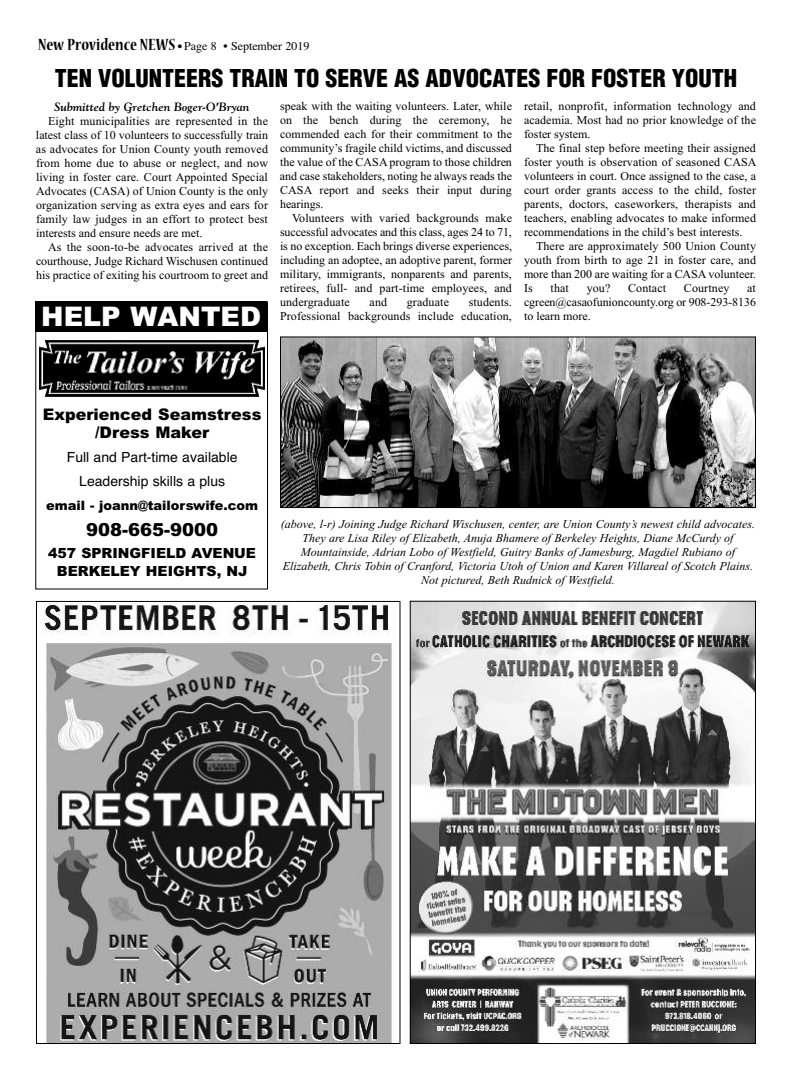
<style>
.page{position:relative;width:792px;height:1080px;background:#fff}
.page>*{position:absolute;margin:0;border:0;box-sizing:border-box;transform-origin:0 0}
.t1{font:900 27px "Arial";color:#fff}
.t2{font:900 condensed 24px "Helvetica";color:#000}
.t3{font:900 18px "Arial";color:#000}
.t4{font:900 16px/18px "Arial";color:#000;text-align:center}
.t5{font:14px/24px "Helvetica";color:#000;text-align:center}
.t6{font:900 14px/18px "Arial";color:#000;text-align:center}
.t7{font:900 13px "Arial";color:#000}
.t8{font:12px/14px "Times New Roman";letter-spacing:.005em;color:#000;text-align:justify}
.t9{font:italic 12px/14px "Times New Roman";color:#000;text-align:center}
.t10{font:12px "Times";color:#000}
.t11{font:italic 700 12px "Goudy";color:#000}
.s1{font-family:"Nueva Std";font-weight:700;font-stretch:condensed;font-size:18px}
.s2{font-family:"Futura";font-weight:700;font-stretch:condensed;font-size:10px}
</style>
<div class="page">
<img style="left:412px;top:603px;width:342px;height:439px">
<div style="left:410px;top:601px;width:346px;height:443px;border:1px solid #000"></div>
<img style="left:44px;top:603px;width:348px;height:439px">
<img style="left:282px;top:338px;width:472px;height:168px">
<div style="left:280px;top:336px;width:476px;height:172px;border:1px solid #000"></div>
<div style="left:35px;top:301px;width:232px;height:30px;background:#000"></div>
<div style="left:35px;top:301px;width:233px;height:288px;border:1px solid #000"></div>
<img style="left:39px;top:340px;width:226px;height:57px">
<p class="t10" style="left:38px;top:39px;width:273px"><span class="s1">New Providence NEWS</span> <span class="s2">•</span> Page 8 • September 2019</p>
<h2 class="t2" style="left:55px;top:65px;width:684px">TEN VOLUNTEERS TRAIN TO SERVE AS ADVOCATES FOR FOSTER YOUTH</h2>
<p class="t11" style="left:54px;top:100px;width:197px">Submitted by Gretchen Boger-O'Bryan</p>
<p class="t8" style="left:36px;top:114px;width:234px;text-indent:12px">Eight municipalities are represented in the latest class of 10 volunteers to successfully train as advocates for Union County youth removed from home due to abuse or neglect, and now living in foster care. Court Appointed Special Advocates (CASA) of Union County is the only organization serving as extra eyes and ears for family law judges in an effort to protect best interests and ensure needs are met.</p>
<p class="t8" style="left:36px;top:240px;width:234px;text-indent:12px">As the soon-to-be advocates arrived at the courthouse, Judge Richard Wischusen continued his practice of exiting his courtroom to greet and</p>
<p class="t8" style="left:280px;top:99px;width:234px">speak with the waiting volunteers. Later, while on the bench during the ceremony, he commended each for their commitment to the community’s fragile child victims, and discussed the value of the CASA program to those children and case stakeholders, noting he always reads the CASA report and seeks their input during hearings.</p>
<p class="t8" style="left:280px;top:211px;width:234px;text-indent:12px">Volunteers with varied backgrounds make successful advocates and this class, ages 24 to 71, is no exception. Each brings diverse experiences, including an adoptee, an adoptive parent, former military, immigrants, nonparents and parents, retirees, full- and part-time employees, and undergraduate</p>
<p class="t8" style="left:524px;top:99px;width:234px">retail, nonprofit, information technology and academia. Most had no prior knowledge of the foster system.</p>
<p class="t8" style="left:524px;top:141px;width:234px;text-indent:12px">The final step before meeting their assigned foster youth is observation of seasoned CASA volunteers in court. Once assigned to the case, a court order grants access to the child, foster parents, doctors, caseworkers, therapists and teachers, enabling advocates to make informed recommendations in the child’s best interests.</p>
<p class="t8" style="left:524px;top:239px;width:233px;text-indent:12px">There are approximately 500 Union County youth from birth to age 21 in foster care, and more than 200 are waiting for a CASA volunteer.<br>Is</p>
<p class="t8" style="left:551px;top:281px;width:20px">that</p>
<p class="t8" style="left:587px;top:281px;width:25px">you?</p>
<p class="t8" style="left:628px;top:281px;width:40px">Contact</p>
<p class="t8" style="left:684px;top:281px;width:47px">Courtney</p>
<p class="t8" style="left:524px;top:281px;width:234px;text-indent:223px">at cgreen@casaofunioncounty.org or 908-293-8136 to learn more.</p>
<p class="t8" style="left:280px;top:295px;width:233px;text-align:right">students.<br>Professional backgrounds include education,</p>
<p class="t8" style="left:370px;top:295px;width:19px">and</p>
<p class="t8" style="left:407px;top:295px;width:44px">graduate</p>
<h1 class="t1" style="left:41px;top:301px;width:221px">HELP WANTED</h1>
<h3 class="t4" style="left:43px;top:405px;width:220px">Experienced Seamstress /Dress Maker</h3>
<p class="t5" style="left:67px;top:445px;width:172px">Full and Part-time available<br>Leadership skills a plus</p>
<p class="t7" style="left:46px;top:498px;width:213px">email - joann@tailorswife.com</p>
<h3 class="t3" style="left:86px;top:519px;width:134px">908-665-9000</h3>
<p class="t6" style="left:48px;top:544px;width:209px">457 SPRINGFIELD AVENUE<br>BERKELEY HEIGHTS, NJ</p>
<p class="t9" style="left:281px;top:517px;width:476px">(above, l-r) Joining Judge Richard Wischusen, center, are Union County’s newest child advocates.<br>They are Lisa Riley of Elizabeth, Anuja Bhamere of Berkeley Heights, Diane McCurdy of Mountainside, Adrian Lobo of Westfield, Guitry Banks of Jamesburg, Magdiel Rubiano of Elizabeth, Chris Tobin of Cranford, Victoria Utoh of Union and Karen Villareal of Scotch Plains.<br>Not pictured, Beth Rudnick of Westfield.</p>
</div>
